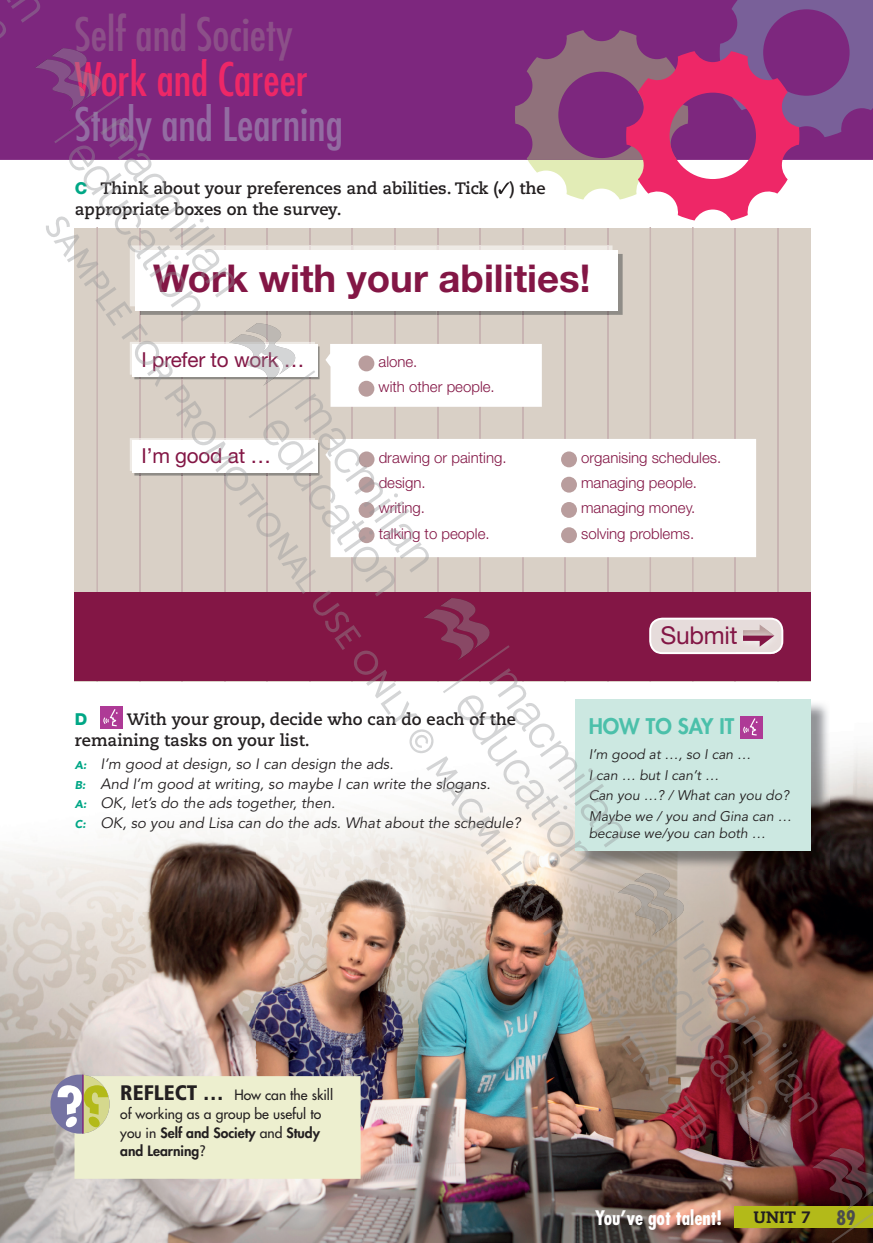
<style>
.page{position:relative;width:873px;height:1243px;background:#fff}
.page>*{position:absolute;margin:0;border:0;box-sizing:border-box;transform-origin:0 0}
.t1{font:condensed 45px "Futura Std";color:#936ca2}
.t2{font:condensed 45px "Futura Std";color:#8c5089}
.t3{font:condensed 45px "Futura Std";color:#ee2767}
.t4{font:700 38.4px "Helvetica Neue LT Std";color:#831645}
.t5{font:24.6px "Helvetica Neue LT Std";letter-spacing:-.01em;color:#831645}
.t6{font:800 21px "Futura Std";color:#4bc0aa}
.t7{font:20.7px "Helvetica Neue LT Std";letter-spacing:-.01em;color:#831645}
.t8{font:700 condensed 19.5px "Futura Std";color:#fff}
.t9{font:700 condensed 19.5px "Futura Std";color:#4b4c4d}
.t10{font:700 16.5px/21px "Caecilia LT Std";color:#231f20}
.t11{font:800 16.5px "Caecilia LT Std";color:#231f20}
.t12{font:800 16.5px "Helvetica Neue LT Std";color:#00a786}
.t13{font:italic 15px/19.5px "Avenir LT Std";color:#231f20}
.t14{font:300 15px/25.2px "Helvetica Neue LT Std";color:#831645}
.t15{font:italic 13.8px/20.7px "Avenir LT Std";color:#231f20}
.t16{font:500 13.8px/18.8px "Futura Std";color:#231f20}
.s1{font-family:"Helvetica Neue LT Std";font-weight:800;color:#00a786}
.s2{font-weight:900;font-size:11.25px;color:#00a786}
.s3{font-family:"Frutiger LT Std";font-weight:900;font-stretch:condensed;font-size:21px}
.s4{font-weight:800}
.s5{font-family:"Myriad Pro";font-weight:400;font-size:15.75px}
</style>
<div class="page">
<img style="left:0;top:0;width:873px;height:1243px">
<h1 class="t2" style="left:75px;top:8px;width:219px">Self and Society</h1>
<h1 class="t3" style="left:75px;top:53px;width:235px">Work and Career</h1>
<h1 class="t1" style="left:75px;top:98px;width:269px">Study and learning</h1>
<p class="t10" style="left:75px;top:178px;width:472px"><span class="s1">c</span> Think about your preferences and abilities. Tick ( ) the appropriate boxes on the survey.</p>
<h2 class="t4" style="left:153px;top:254px;width:439px">Work with your abilities!</h2>
<h3 class="t7" style="left:142px;top:347px;width:164px">I prefer to work …</h3>
<h3 class="t7" style="left:142px;top:443px;width:131px">I’m good at …</h3>
<p class="t14" style="left:378px;top:348px;width:118px">alone.<br>with other people.</p>
<p class="t14" style="left:378px;top:444px;width:129px">drawing or painting. design.<br>writing.<br>talking to people.</p>
<p class="t14" style="left:581px;top:444px;width:142px">organising schedules. managing people. managing money. solving problems.</p>
<h3 class="t5" style="left:660px;top:620px;width:79px">Submit</h3>
<p class="t10" style="left:75px;top:708px;width:443px;text-indent:52px">With your group, decide who can do each of the remaining tasks on your list.</p>
<p class="t13" style="left:75px;top:755px;width:447px"><span class="s2">A:</span> I’m good at design, so I can design the ads.<br><span class="s2">B:</span> And I’m good at writing, so maybe I can write the slogans.<br><span class="s2">A:</span> OK, let’s do the ads together, then.<br><span class="s2">C:</span> OK, so you and Lisa can do the ads. What about the schedule?</p>
<p class="t12" style="left:75px;top:709px;width:14px">d</p>
<h3 class="t6" style="left:588px;top:712px;width:147px">HoW to Say it</h3>
<p class="t15" style="left:588px;top:744px;width:204px">I’m good at …, so I can …<br>I can … but I can’t …<br>Can you …? / What can you do?<br>Maybe we / you and Gina can …</p>
<p class="t15" style="left:588px;top:823px;width:178px">because we/you can both …</p>
<p class="t16" style="left:120px;top:1085px;width:214px"><span class="s3">REFLECT …</span> How can the skill of working as a group be useful to you in <span class="s4">Self and Society</span> and <span class="s4">Study and learning</span><span class="s5">?</span></p>
<h3 class="t8" style="left:595px;top:1205px;width:128px">You’ve got talent!</h3>
<p class="t11" style="left:753px;top:1207px;width:59px">UNIT 7</p>
<h3 class="t9" style="left:836px;top:1205px;width:21px">89</h3>
</div>
